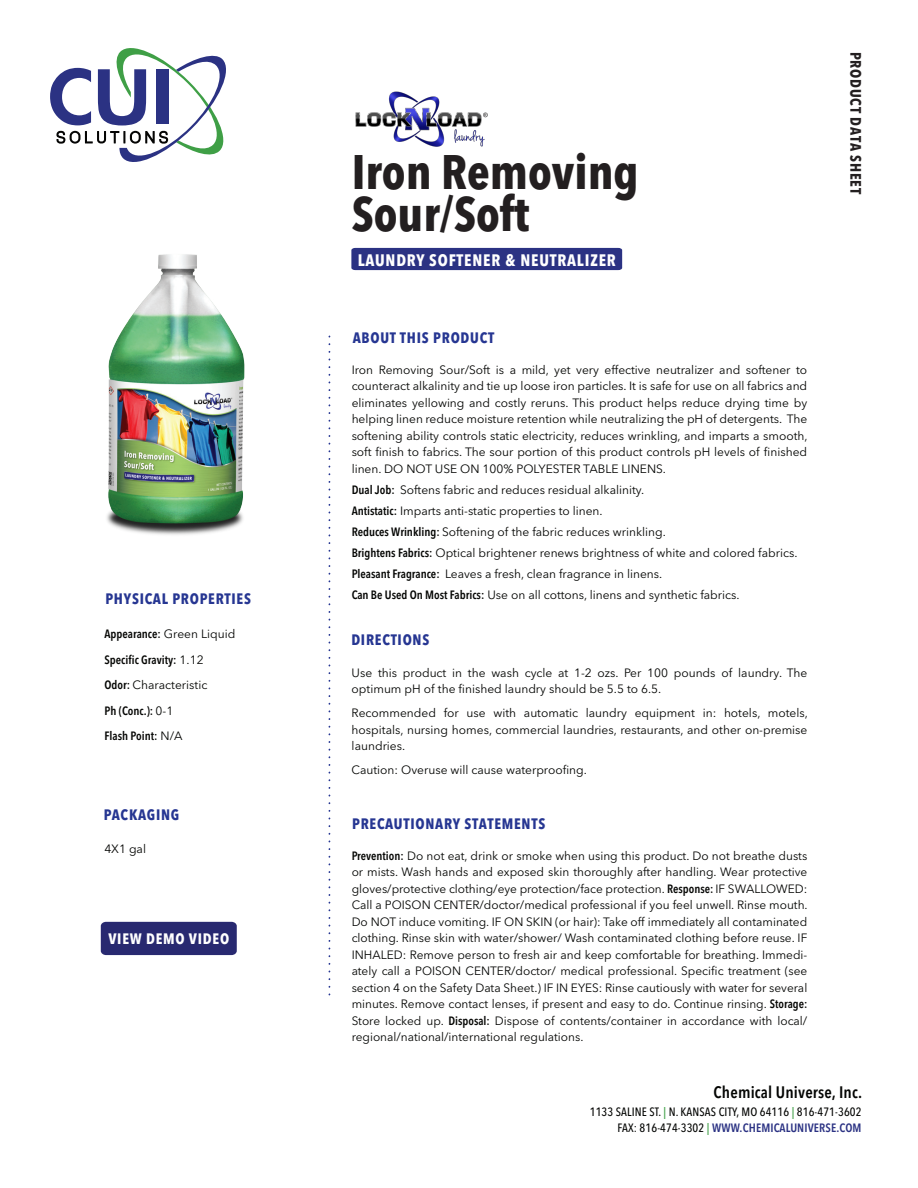
<style>
.page{position:relative;width:918px;height:1188px;background:#fff}
.page>*{position:absolute;margin:0;border:0;box-sizing:border-box;transform-origin:0 0}
.t1{font:700 condensed 48px/42px "Avenir Next LT Pro";color:#231f20}
.t2{font:700 condensed 16.5px "Avenir Next LT Pro";letter-spacing:.05em;color:#fff}
.t3{font:600 condensed 16.5px "Avenir Next LT Pro";letter-spacing:.01em;color:#040503}
.t4{font:700 condensed 15px "Avenir Next LT Pro";letter-spacing:.05em;color:#263692}
.t5{font:700 condensed 15px "Avenir Next LT Pro";letter-spacing:.05em;color:#231f20}
.t6{font:700 condensed 15px "Avenir Next LT Pro";letter-spacing:.05em;color:#fff}
.t7{font:12px/16.5px "Avenir Next LT Pro";color:#040503;text-align:justify}
.t8{font:600 condensed 12px/25.5px "Avenir Next LT Pro";color:#040503}
.t9{font:500 condensed 12px/16.5px "Avenir Next LT Pro";letter-spacing:.01em;color:#040503;text-align:right}
.s1{font-weight:400;font-stretch:normal}
.s2{font-weight:600;font-stretch:condensed}
.s3{color:#3f9f46}
.s4{font-weight:600;color:#2b3283}
</style>
<div class="page">
<div style="left:351px;top:248px;width:271px;height:22px;background:#2b3283"></div>
<svg style="left:50px;top:48px;width:176px;height:114px"></svg>
<svg style="left:329px;top:335px;width:1px;height:660px"></svg>
<img style="left:107px;top:254px;width:138px;height:281px">
<img style="left:355px;top:91px;width:133px;height:56px">
<div style="left:101px;top:922px;width:136px;height:33px;background:#282970"></div>
<p class="t4" style="left:105px;top:589px;width:147px">PHYSICAL PROPERTIES</p>
<p class="t8" style="left:105px;top:621px;width:132px">Appearance: <span class="s1">Green Liquid<br></span>Specific Gravity: <span class="s1">1.12<br></span>Odor: <span class="s1">Characteristic<br></span>Ph (Conc.): <span class="s1">0-1<br></span>Flash Point: <span class="s1">N/A</span></p>
<p class="t4" style="left:104px;top:805px;width:77px">PACKAGING</p>
<p class="t7" style="left:104px;top:841px;width:43px">4X1 gal</p>
<p class="t6" style="left:108px;top:930px;width:122px">VIEW DEMO VIDEO</p>
<h1 class="t1" style="left:352px;top:151px;width:289px">Iron Removing<br>Sour/Soft</h1>
<h2 class="t2" style="left:358px;top:250px;width:260px">LAUNDRY SOFTENER &amp; NEUTRALIZER</h2>
<p class="t4" style="left:353px;top:328px;width:143px">ABOUT THIS PRODUCT</p>
<p class="t7" style="left:352px;top:361px;width:458px">Iron Removing Sour/Soft is a mild, yet very effective neutralizer and softener to counteract alkalinity and tie up loose iron particles. It is safe for use on all fabrics and eliminates yellowing and costly reruns. This product helps reduce drying time by helping linen reduce moisture retention while neutralizing the pH of detergents. The softening ability controls static electricity, reduces wrinkling, and imparts a smooth, soft finish to fabrics. The sour portion of this product controls pH levels of finished linen. DO NOT USE ON 100% POLYESTER TABLE LINENS.</p>
<p class="t7" style="left:352px;top:479px;width:447px;line-height:21px;text-align:left"><span class="s2">Dual Job:</span> Softens fabric and reduces residual alkalinity.<br><span class="s2">Antistatic:</span> Imparts anti-static properties to linen.<br><span class="s2">Reduces Wrinkling:</span> Softening of the fabric reduces wrinkling.<br><span class="s2">Brightens Fabrics:</span> Optical brightener renews brightness of white and colored fabrics.<br><span class="s2">Pleasant Fragrance:</span> Leaves a fresh, clean fragrance in linens.<br><span class="s2">Can Be Used On Most Fabrics:</span> Use on all cottons, linens and synthetic fabrics.</p>
<p class="t4" style="left:351px;top:631px;width:79px">DIRECTIONS</p>
<p class="t7" style="left:352px;top:664px;width:457px">Use this product in the wash cycle at 1-2 ozs. Per 100 pounds of laundry. The optimum pH of the finished laundry should be 5.5 to 6.5.</p>
<p class="t7" style="left:352px;top:705px;width:458px">Recommended for use with automatic laundry equipment in: hotels, motels, hospitals, nursing homes, commercial laundries, restaurants, and other on-premise laundries.</p>
<p class="t7" style="left:352px;top:762px;width:237px">Caution: Overuse will cause waterproofing.</p>
<p class="t4" style="left:352px;top:814px;width:195px">PRECAUTIONARY STATEMENTS</p>
<p class="t7" style="left:352px;top:847px;width:458px"><span class="s2">Prevention:</span> Do not eat, drink or smoke when using this product. Do not breathe dusts or mists. Wash hands and exposed skin thoroughly after handling. Wear protective gloves/protective clothing/eye protection/face protection. <span class="s2">Response:</span> IF SWALLOWED:<br>Call a POISON CENTER/doctor/medical professional if you feel unwell. Rinse mouth.<br>Do NOT induce vomiting. IF ON SKIN (or hair): Take off immediately all contaminated clothing. Rinse skin with water/shower/ Wash contaminated clothing before reuse. IF INHALED: Remove person to fresh air and keep comfortable for breathing. Immedi&shy;ately call a POISON CENTER/doctor/ medical professional. Specific treatment (see section 4 on the Safety Data Sheet.) IF IN EYES: Rinse cautiously with water for several minutes. Remove contact lenses, if present and easy to do. Continue rinsing. <span class="s2">Storage:<br></span>Store locked up. <span class="s2">Disposal:</span> Dispose of contents/container in accordance with local/ regional/national/international regulations.</p>
<p class="t5" style="left:865px;top:52px;width:144px;rotate:90deg">PRODUCT DATA SHEET</p>
<h2 class="t3" style="left:714px;top:1082px;width:150px">Chemical Universe, Inc.</h2>
<p class="t9" style="left:590px;top:1103px;width:273px">1133 SALINE ST. <span class="s3">|</span> N. KANSAS CITY, MO 64116 <span class="s3">|</span> 816-471-3602<br>FAX: 816-474-3302 <span class="s3">|</span> <span class="s4">WWW.CHEMICALUNIVERSE.COM</span></p>
</div>
